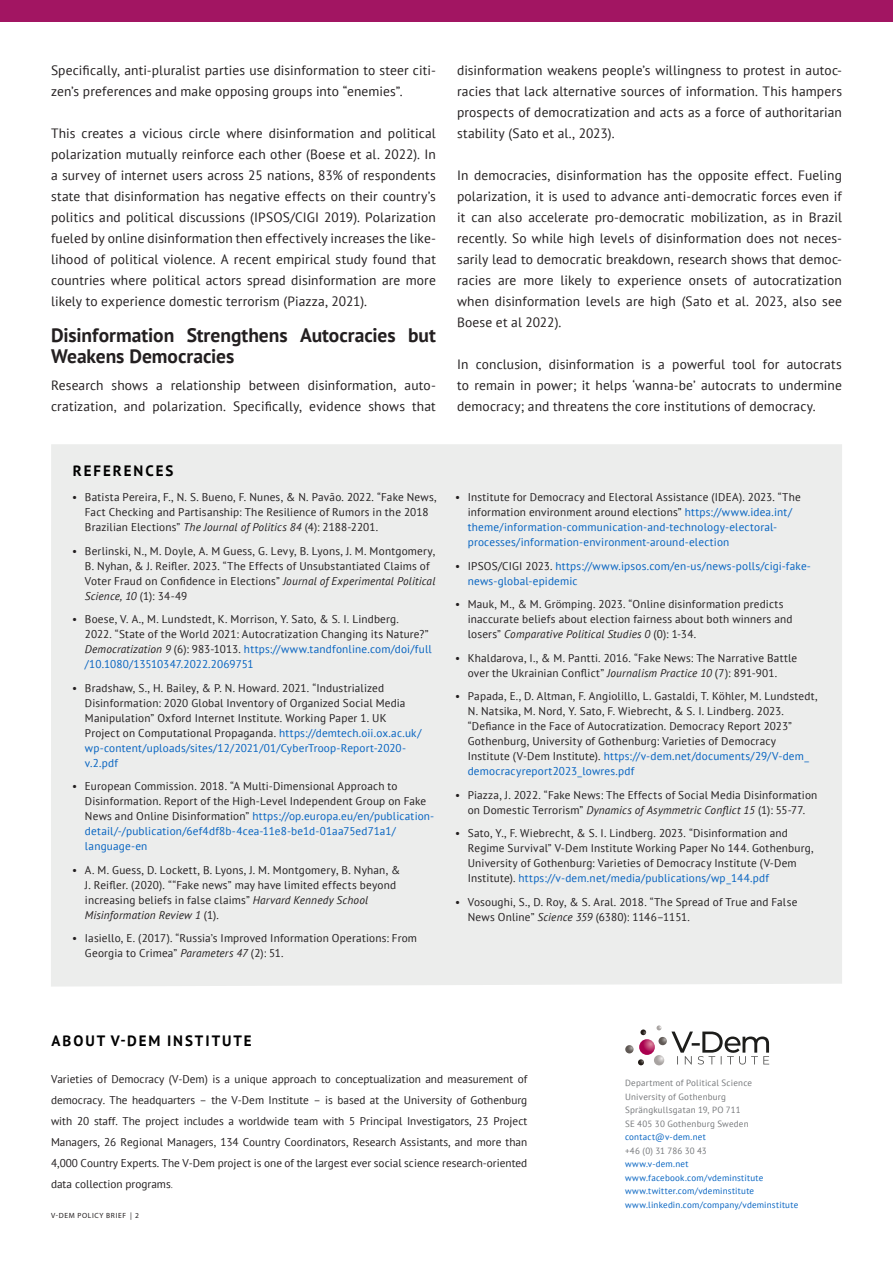
<style>
.page{position:relative;width:893px;height:1263px;background:#fff}
.page>*{position:absolute;margin:0;border:0;box-sizing:border-box;transform-origin:0 0}
.VD_bodytext{font:700 19.5px/21px "PT Sans";color:#231f20}
.VD_headline_box{font:700 15px "PT Sans";letter-spacing:.13em;color:#000}
.VD_bodytext-2{font:13.5px/21px "PT Sans";letter-spacing:.01em;color:#231f20;text-align:justify}
.t1{font:11.25px/15px "PT Sans";letter-spacing:.015em;color:#231f20}
.t2{font:11.25px/15px "PT Sans";letter-spacing:.015em;color:#0563c1}
.t3{font:9px "PT Sans";letter-spacing:.025em;color:#0563c1}
.t4{font:9px "PT Sans";letter-spacing:.025em;color:#76787b}
.t5{font:7.5px "Myriad Pro";letter-spacing:.09em;color:#231f20}
.s1{font-style:italic}
.s2{color:#0563c1}
.s3{color:#231f20}
.s4{color:#ecedec}
.s5{font-family:"Myriad Pro";font-weight:300}
</style>
<div class="page">
<div style="left:0;top:0;width:893px;height:21px;background:#a21562"></div>
<div style="left:51px;top:444px;width:791px;height:542px;background:#ecedec"></div>
<svg style="left:625px;top:1025px;width:144px;height:40px"></svg>
<p class="VD_bodytext-2" style="left:51px;top:59px;width:386px">Specifically, anti-pluralist parties use disinformation to steer citi&shy;zen’s preferences and make opposing groups into “enemies”.</p>
<p class="VD_bodytext-2" style="left:51px;top:122px;width:386px">This creates a vicious circle where disinformation and political polarization mutually reinforce each other (Boese et al. 2022). In a survey of internet users across 25 nations, 83% of respondents state that disinformation has negative effects on their country’s politics and political discussions (IPSOS/CIGI 2019). Polarization fueled by online disinformation then effectively increases the like&shy;lihood of political violence. A recent empirical study found that countries where political actors spread disinformation are more likely to experience domestic terrorism (Piazza, 2021).</p>
<p class="VD_bodytext" style="left:51px;top:324px;width:386px">Disinformation Strengthens Autocracies but<br>Weakens Democracies</p>
<p class="VD_bodytext-2" style="left:51px;top:374px;width:386px">Research shows a relationship between disinformation, auto&shy;cratization, and polarization. Specifically, evidence shows that</p>
<p class="VD_bodytext-2" style="left:457px;top:59px;width:386px">disinformation weakens people’s willingness to protest in autoc&shy;racies that lack alternative sources of information. This hampers prospects of democratization and acts as a force of authoritarian stability (Sato et al., 2023).</p>
<p class="VD_bodytext-2" style="left:457px;top:164px;width:386px">In democracies, disinformation has the opposite effect. Fueling polarization, it is used to advance anti-democratic forces even if it can also accelerate pro-democratic mobilization, as in Brazil recently. So while high levels of disinformation does not neces&shy;sarily lead to democratic breakdown, research shows that democ&shy;racies are more likely to experience onsets of autocratization when disinformation levels are high (Sato et al. 2023, also see Boese et al 2022).</p>
<p class="VD_bodytext-2" style="left:457px;top:353px;width:386px">In conclusion, disinformation is a powerful tool for autocrats to remain in power; it helps ‘wanna-be’ autocrats to undermine democracy; and threatens the core institutions of democracy.</p>
<p class="VD_headline_box" style="left:73px;top:461px;width:102px">REFERENCES</p>
<p class="t1" style="left:85px;top:489px;width:353px;text-indent:-13px">• Batista Pereira, F., N. S. Bueno, F. Nunes, &amp; N. Pavão. 2022. “Fake News,<br>Fact Checking and Partisanship: The Resilience of Rumors in the 2018<br>Brazilian Elections” <span class="s1">The Journal of Politics 84</span> (4): 2188-2201.</p>
<p class="t1" style="left:85px;top:543px;width:352px;text-indent:-13px">• Berlinski, N., M. Doyle, A. M Guess, G. Levy, B. Lyons, J. M. Montgomery, B. Nyhan, &amp; J. Reifler. 2023. “The Effects of Unsubstantiated Claims of Voter Fraud on Confidence in Elections” <span class="s1">Journal of Experimental Political Science, 10</span> (1): 34-49</p>
<p class="t1" style="left:85px;top:611px;width:348px;text-indent:-13px">• Boese, V. A., M. Lundstedt, K. Morrison, Y. Sato, &amp; S. I. Lindberg.<br>2022. “State of the World 2021: Autocratization Changing its Nature?” <span class="s1">Democratization 9</span> (6): 983-1013. <span class="s2">https://www.tandfonline.com/doi/full /10.1080/13510347.2022.2069751</span></p>
<p class="t1" style="left:85px;top:680px;width:338px;text-indent:-13px">• Bradshaw, S., H. Bailey, &amp; P. N. Howard. 2021. “Industrialized Disinformation: 2020 Global Inventory of Organized Social Media Manipulation” Oxford Internet Institute. Working Paper 1. UK Project on Computational Propaganda. <span class="s2">https://demtech.oii.ox.ac.uk/ wp-content/uploads/sites/12/2021/01/CyberTroop-Report-2020- v.2.pdf</span></p>
<p class="t1" style="left:85px;top:778px;width:351px;text-indent:-13px">• European Commission. 2018. “A Multi-Dimensional Approach to Disinformation. Report of the High-Level Independent Group on Fake News and Online Disinformation” <span class="s2">https://op.europa.eu/en/publication&shy;detail/-/publication/6ef4df8b-4cea-11e8-be1d-01aa75ed71a1/ language-en</span></p>
<p class="t1" style="left:85px;top:862px;width:317px;text-indent:-13px">• A. M. Guess, D. Lockett, B. Lyons, J. M. Montgomery, B. Nyhan, &amp; J. Reifler. (2020). ““Fake news” may have limited effects beyond increasing beliefs in false claims” <span class="s1">Harvard Kennedy School Misinformation Review 1</span> (1).</p>
<p class="t1" style="left:85px;top:930px;width:334px;text-indent:-13px">• Iasiello, E. (2017). “Russia’s Improved Information Operations: From<br>Georgia to Crimea” <span class="s1">Parameters 47</span> (2): 51.</p>
<p class="t2" style="left:468px;top:489px;width:335px;text-indent:-13px"><span class="s3">• Institute for Democracy and Electoral Assistance (IDEA). 2023. “The information environment around elections”</span> https://www.idea.int/ theme/information-communication-and-technology-electoral&shy;processes/information-environment-around-election<span class="s4">s</span></p>
<p class="t2" style="left:468px;top:558px;width:345px;text-indent:-13px"><span class="s3">• IPSOS/CIGI 2023.</span> https://www.ipsos.com/en-us/news-polls/cigi-fake&shy;news-global-epidemic</p>
<p class="t1" style="left:468px;top:596px;width:326px;text-indent:-13px">• Mauk, M., &amp; M. Grömping. 2023. “Online disinformation predicts inaccurate beliefs about election fairness about both winners and losers” <span class="s1">Comparative Political Studies 0</span> (0): 1-34.</p>
<p class="t1" style="left:468px;top:650px;width:331px;text-indent:-13px">• Khaldarova, I., &amp; M. Pantti. 2016. “Fake News: The Narrative Battle over the Ukrainian Conflict” <span class="s1">Journalism Practice 10</span> (7): 891-901.</p>
<p class="t1" style="left:468px;top:688px;width:351px;text-indent:-13px">• Papada, E., D. Altman, F. Angiolillo, L. Gastaldi, T. Köhler, M. Lundstedt, N. Natsika, M. Nord, Y. Sato, F. Wiebrecht, &amp; S. I. Lindberg. 2023. “Defiance in the Face of Autocratization. Democracy Report 2023” Gothenburg, University of Gothenburg: Varieties of Democracy Institute (V-Dem Institute). <span class="s2">https://v-dem.net/documents/29/V-dem_ democracyreport2023_lowres.pdf</span></p>
<p class="t1" style="left:455px;top:787px;width:364px;text-align:center">• Piazza, J. 2022. “Fake News: The Effects of Social Media Disinformation on Domestic Terrorism” <span class="s1">Dynamics of Asymmetric Conflict 15</span> (1): 55-77.</p>
<p class="t1" style="left:468px;top:825px;width:347px;text-indent:-13px">• Sato, Y., F. Wiebrecht, &amp; S. I. Lindberg. 2023. “Disinformation and Regime Survival” V-Dem Institute Working Paper No 144. Gothenburg, University of Gothenburg: Varieties of Democracy Institute (V-Dem Institute). <span class="s2">https://v-dem.net/media/publications/wp_144.pdf</span></p>
<p class="t1" style="left:468px;top:894px;width:331px;text-indent:-13px">• Vosoughi, S., D. Roy, &amp; S. Aral. 2018. “The Spread of True and False<br>News Online” <span class="s1">Science 359</span> (6380): 1146–1151.</p>
<p class="VD_headline_box" style="left:52px;top:1031px;width:202px">ABOUT V-DEM INSTITUTE</p>
<p class="t1" style="left:51px;top:1068px;width:478px;line-height:21px;text-align:justify">Varieties of Democracy (V-Dem) is a unique approach to conceptualization and measurement of democracy. The headquarters – the V-Dem Institute – is based at the University of Gothenburg with 20 staff. The project includes a worldwide team with 5 Principal Investigators, 23 Project Managers, 26 Regional Managers, 134 Country Coordinators, Research Assistants, and more than 4,000 Country Experts. The V-Dem project is one of the largest ever social science research-oriented data collection programs<span class="s5">.</span></p>
<p class="t5" style="left:51px;top:1211px;width:89px">V-DEM POLICY BRIEF | 2</p>
<p class="t4" style="left:625px;top:1077px;width:129px">Department of Political Science</p>
<p class="t4" style="left:625px;top:1091px;width:102px">University of Gothenburg</p>
<p class="t4" style="left:625px;top:1104px;width:117px">Sprängkullsgatan 19, PO 711</p>
<p class="t4" style="left:625px;top:1118px;width:125px">SE 405 30 Gothenburg Sweden</p>
<p class="t3" style="left:625px;top:1131px;width:82px">contact@v-dem.net</p>
<p class="t4" style="left:625px;top:1145px;width:83px">+46 (0) 31 786 30 43</p>
<p class="t3" style="left:625px;top:1158px;width:65px">www.v-dem.net</p>
<p class="t3" style="left:625px;top:1172px;width:140px">www.facebook.com/vdeminstitute</p>
<p class="t3" style="left:625px;top:1185px;width:131px">www.twitter.com/vdeminstitute</p>
<p class="t3" style="left:625px;top:1199px;width:175px">www.linkedin.com/company/vdeminstitute</p>
</div>
